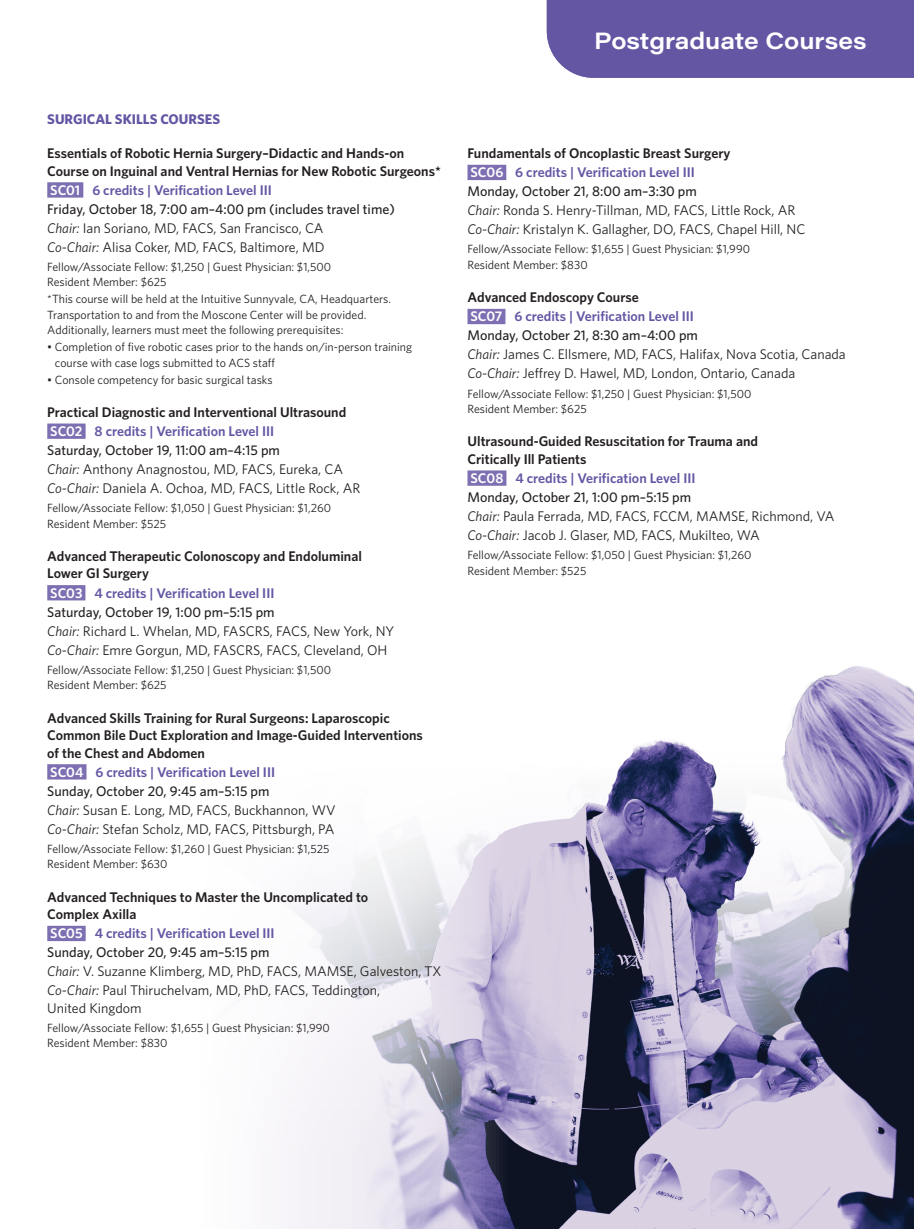
<style>
.page{position:relative;width:914px;height:1229px;background:#fff}
.page>*{position:absolute;margin:0;border:0;box-sizing:border-box;transform-origin:0 0}
.Top_Header_Name_color{font:23.1px "Acumin Variable Concept";color:#fff}
._8_pt_with_10_leading{font:14px/17.5px "Whitney";color:#231f20}
._8_pt_with_10_leading-2{font:600 14px/17.5px "Whitney";color:#231f20}
._8_pt_with_10_leading-3{font:500 14px "Whitney";color:#231f20}
._8_pt_with_10_leading-4{font:600 14px "Whitney";color:#6556a4}
._8_pt_with_10_leading-5{font:700 14px "Whitney";color:#6556a4}
.Postgraduate_Fees_Line{font:11.9px/15.4px "Whitney";color:#231f20}
.s1{color:#fff}
.s2{font-style:italic}
</style>
<div class="page">
<img style="left:288px;top:666px;width:626px;height:562px">
<div style="left:47px;top:182px;width:36px;height:16px;background:#7d6fb2"></div>
<div style="left:47px;top:423px;width:39px;height:16px;background:#7d6fb2"></div>
<div style="left:47px;top:585px;width:38px;height:15px;background:#7d6fb2"></div>
<div style="left:47px;top:764px;width:39px;height:15px;background:#7d6fb2"></div>
<div style="left:47px;top:925px;width:39px;height:16px;background:#7d6fb2"></div>
<div style="left:467px;top:165px;width:39px;height:15px;background:#7d6fb2"></div>
<div style="left:467px;top:309px;width:38px;height:15px;background:#7d6fb2"></div>
<div style="left:467px;top:470px;width:39px;height:16px;background:#7d6fb2"></div>
<div style="left:547px;top:0;width:367px;height:78px;background:#6556a4"></div>
<p class="_8_pt_with_10_leading-5" style="left:47px;top:110px;width:174px">SURGICAL SKILLS COURSES</p>
<p class="_8_pt_with_10_leading-2" style="left:47px;top:144px;width:395px">Essentials of Robotic Hernia Surgery–Didactic and Hands-on<br>Course on Inguinal and Ventral Hernias for New Robotic Surgeons*</p>
<p class="_8_pt_with_10_leading-4" style="left:50px;top:180px;width:223px"><span class="s1">SC01</span> 6 credits | Verification Level III</p>
<p class="_8_pt_with_10_leading-3" style="left:47px;top:200px;width:349px">Friday, October 18, 7:00 am–4:00 pm (includes travel time)</p>
<p class="_8_pt_with_10_leading" style="left:47px;top:219px;width:278px"><span class="s2">Chair:</span> Ian Soriano, MD, FACS, San Francisco, CA</p>
<p class="_8_pt_with_10_leading" style="left:47px;top:238px;width:279px"><span class="s2">Co-Chair:</span> Alisa Coker, MD, FACS, Baltimore, MD</p>
<p class="Postgraduate_Fees_Line" style="left:47px;top:259px;width:285px">Fellow/Associate Fellow: $1,250 | Guest Physician: $1,500<br>Resident Member: $625</p>
<p class="Postgraduate_Fees_Line" style="left:47px;top:291px;width:345px">*This course will be held at the Intuitive Sunnyvale, CA, Headquarters.<br>Transportation to and from the Moscone Center will be provided.<br>Additionally, learners must meet the following prerequisites:</p>
<p class="Postgraduate_Fees_Line" style="left:55px;top:339px;width:359px;text-indent:-8px">• Completion of five robotic cases prior to the hands on/in-person training course with case logs submitted to ACS staff</p>
<p class="Postgraduate_Fees_Line" style="left:47px;top:371px;width:227px">• Console competency for basic surgical tasks</p>
<p class="_8_pt_with_10_leading-2" style="left:47px;top:403px;width:300px">Practical Diagnostic and Interventional Ultrasound</p>
<p class="_8_pt_with_10_leading-4" style="left:50px;top:422px;width:225px"><span class="s1">SC02</span> 8 credits | Verification Level III</p>
<p class="_8_pt_with_10_leading-3" style="left:47px;top:441px;width:234px">Saturday, October 19, 11:00 am–4:15 pm</p>
<p class="_8_pt_with_10_leading" style="left:47px;top:460px;width:297px"><span class="s2">Chair:</span> Anthony Anagnostou, MD, FACS, Eureka, CA</p>
<p class="_8_pt_with_10_leading" style="left:47px;top:479px;width:314px"><span class="s2">Co-Chair:</span> Daniela A. Ochoa, MD, FACS, Little Rock, AR</p>
<p class="Postgraduate_Fees_Line" style="left:47px;top:500px;width:285px">Fellow/Associate Fellow: $1,050 | Guest Physician: $1,260<br>Resident Member: $525</p>
<p class="_8_pt_with_10_leading-2" style="left:47px;top:547px;width:316px">Advanced Therapeutic Colonoscopy and Endoluminal<br>Lower GI Surgery</p>
<p class="_8_pt_with_10_leading-4" style="left:50px;top:583px;width:226px"><span class="s1">SC03</span> 4 credits | Verification Level III</p>
<p class="_8_pt_with_10_leading-3" style="left:47px;top:602px;width:229px">Saturday, October 19, 1:00 pm–5:15 pm</p>
<p class="_8_pt_with_10_leading" style="left:47px;top:621px;width:348px"><span class="s2">Chair:</span> Richard L. Whelan, MD, FASCRS, FACS, New York, NY</p>
<p class="_8_pt_with_10_leading" style="left:47px;top:641px;width:341px"><span class="s2">Co-Chair:</span> Emre Gorgun, MD, FASCRS, FACS, Cleveland, OH</p>
<p class="Postgraduate_Fees_Line" style="left:47px;top:661px;width:285px">Fellow/Associate Fellow: $1,250 | Guest Physician: $1,500<br>Resident Member: $625</p>
<p class="_8_pt_with_10_leading-2" style="left:47px;top:708px;width:377px">Advanced Skills Training for Rural Surgeons: Laparoscopic<br>Common Bile Duct Exploration and Image-Guided Interventions of the Chest and Abdomen</p>
<p class="_8_pt_with_10_leading-4" style="left:50px;top:762px;width:226px"><span class="s1">SC04</span> 6 credits | Verification Level III</p>
<p class="_8_pt_with_10_leading-3" style="left:47px;top:781px;width:224px">Sunday, October 20, 9:45 am–5:15 pm</p>
<p class="_8_pt_with_10_leading" style="left:47px;top:800px;width:290px"><span class="s2">Chair:</span> Susan E. Long, MD, FACS, Buckhannon, WV</p>
<p class="_8_pt_with_10_leading" style="left:47px;top:820px;width:288px"><span class="s2">Co-Chair:</span> Stefan Scholz, MD, FACS, Pittsburgh, PA</p>
<p class="Postgraduate_Fees_Line" style="left:47px;top:840px;width:284px">Fellow/Associate Fellow: $1,260 | Guest Physician: $1,525<br>Resident Member: $630</p>
<p class="_8_pt_with_10_leading-2" style="left:47px;top:887px;width:322px">Advanced Techniques to Master the Uncomplicated to<br>Complex Axilla</p>
<p class="_8_pt_with_10_leading-4" style="left:50px;top:924px;width:226px"><span class="s1">SC05</span> 4 credits | Verification Level III</p>
<p class="_8_pt_with_10_leading-3" style="left:47px;top:943px;width:224px">Sunday, October 20, 9:45 am–5:15 pm</p>
<p class="_8_pt_with_10_leading" style="left:47px;top:962px;width:396px"><span class="s2">Chair:</span> V. Suzanne Klimberg, MD, PhD, FACS, MAMSE, Galveston, TX</p>
<p class="_8_pt_with_10_leading" style="left:47px;top:981px;width:334px"><span class="s2">Co-Chair:</span> Paul Thiruchelvam, MD, PhD, FACS, Teddington,<br>United Kingdom</p>
<p class="Postgraduate_Fees_Line" style="left:47px;top:1019px;width:284px">Fellow/Associate Fellow: $1,655 | Guest Physician: $1,990<br>Resident Member: $830</p>
<p class="Top_Header_Name_color" style="left:594px;top:25px;width:274px">Postgraduate Courses</p>
<p class="_8_pt_with_10_leading-2" style="left:467px;top:144px;width:264px">Fundamentals of Oncoplastic Breast Surgery</p>
<p class="_8_pt_with_10_leading-4" style="left:470px;top:163px;width:226px"><span class="s1">SC06</span> 6 credits | Verification Level III</p>
<p class="_8_pt_with_10_leading-3" style="left:467px;top:182px;width:231px">Monday, October 21, 8:00 am–3:30 pm</p>
<p class="_8_pt_with_10_leading" style="left:467px;top:201px;width:329px"><span class="s2">Chair:</span> Ronda S. Henry-Tillman, MD, FACS, Little Rock, AR</p>
<p class="_8_pt_with_10_leading" style="left:467px;top:220px;width:339px"><span class="s2">Co-Chair:</span> Kristalyn K. Gallagher, DO, FACS, Chapel Hill, NC</p>
<p class="Postgraduate_Fees_Line" style="left:467px;top:241px;width:284px">Fellow/Associate Fellow: $1,655 | Guest Physician: $1,990<br>Resident Member: $830</p>
<p class="_8_pt_with_10_leading-2" style="left:467px;top:288px;width:173px">Advanced Endoscopy Course</p>
<p class="_8_pt_with_10_leading-4" style="left:470px;top:307px;width:225px"><span class="s1">SC07</span> 6 credits | Verification Level III</p>
<p class="_8_pt_with_10_leading-3" style="left:467px;top:326px;width:232px">Monday, October 21, 8:30 am–4:00 pm</p>
<p class="_8_pt_with_10_leading" style="left:467px;top:345px;width:380px"><span class="s2">Chair:</span> James C. Ellsmere, MD, FACS, Halifax, Nova Scotia, Canada</p>
<p class="_8_pt_with_10_leading" style="left:467px;top:364px;width:329px"><span class="s2">Co-Chair:</span> Jeffrey D. Hawel, MD, London, Ontario, Canada</p>
<p class="Postgraduate_Fees_Line" style="left:467px;top:385px;width:285px">Fellow/Associate Fellow: $1,250 | Guest Physician: $1,500<br>Resident Member: $625</p>
<p class="_8_pt_with_10_leading-2" style="left:467px;top:432px;width:292px">Ultrasound-Guided Resuscitation for Trauma and<br>Critically Ill Patients</p>
<p class="_8_pt_with_10_leading-4" style="left:470px;top:468px;width:226px"><span class="s1">SC08</span> 4 credits | Verification Level III</p>
<p class="_8_pt_with_10_leading-3" style="left:467px;top:488px;width:225px">Monday, October 21, 1:00 pm–5:15 pm</p>
<p class="_8_pt_with_10_leading" style="left:467px;top:507px;width:368px"><span class="s2">Chair:</span> Paula Ferrada, MD, FACS, FCCM, MAMSE, Richmond, VA</p>
<p class="_8_pt_with_10_leading" style="left:467px;top:526px;width:294px"><span class="s2">Co-Chair:</span> Jacob J. Glaser, MD, FACS, Mukilteo, WA</p>
<p class="Postgraduate_Fees_Line" style="left:467px;top:547px;width:285px">Fellow/Associate Fellow: $1,050 | Guest Physician: $1,260<br>Resident Member: $525</p>
</div>
